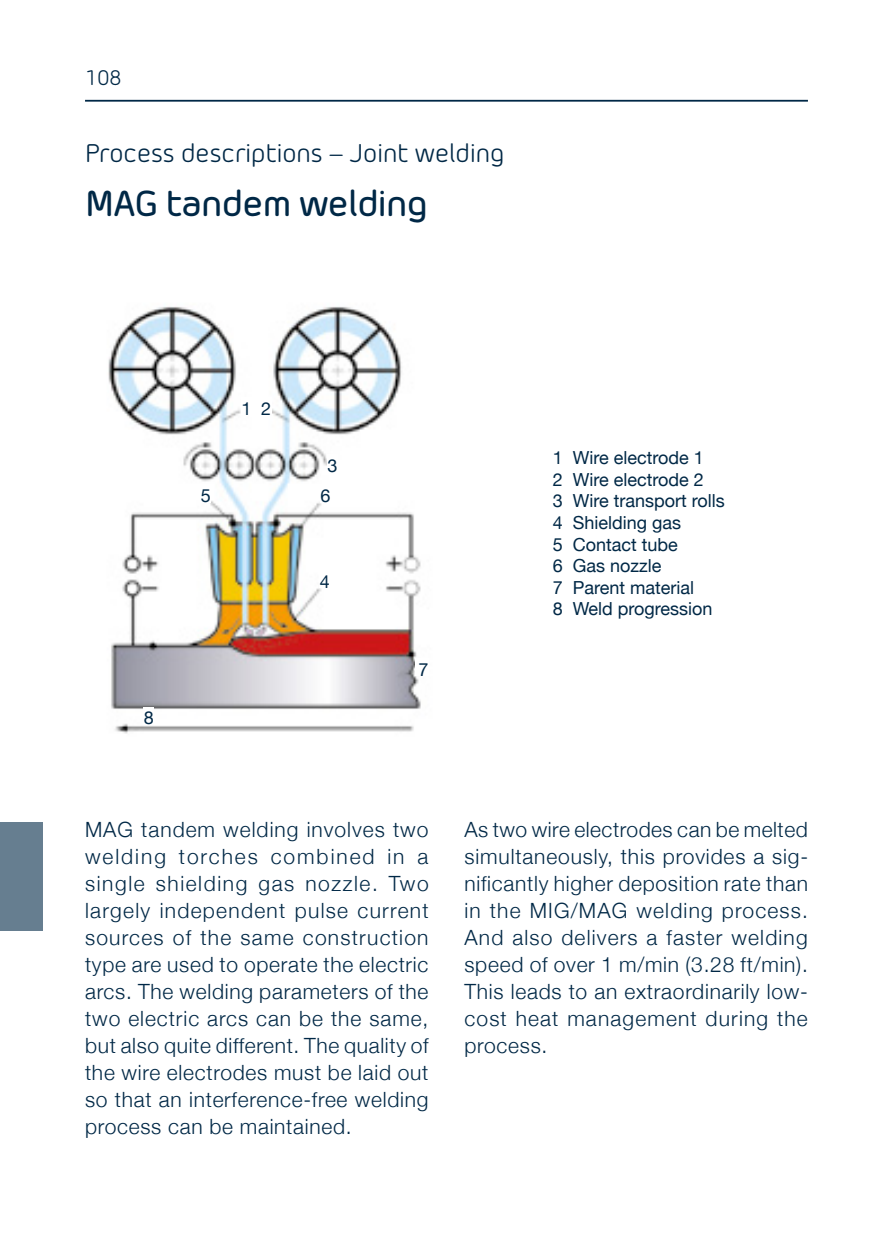
<style>
.page{position:relative;width:893px;height:1259px;background:#fff}
.page>*{position:absolute;margin:0;border:0;box-sizing:border-box;transform-origin:0 0}
.t1{font:500 36px "Morebi Rounded";letter-spacing:-.02em;color:#002846}
.t2{font:25.5px "Morebi Rounded";color:#002846}
.t3{font:300 21px/27px "Helvetica Neue";letter-spacing:.035em;color:#002846;text-align:justify}
.t4{font:21px "Morebi Rounded";color:#002846}
.t5{font:18px/21.6px "Helvetica Neue";color:#002846}
</style>
<div class="page">
<hr style="left:85px;top:100px;width:723px;height:2px;background:#002846">
<div style="left:0;top:822px;width:43px;height:108px;background:#667e90"></div>
<img style="left:108px;top:306px;width:313px;height:428px">
<div style="left:261px;top:398px;width:10px;height:17px;background:#fff"></div>
<div style="left:242px;top:398px;width:10px;height:17px;background:#fff"></div>
<div style="left:327px;top:455px;width:10px;height:17px;background:#fff"></div>
<div style="left:201px;top:485px;width:10px;height:17px;background:#fff"></div>
<div style="left:321px;top:485px;width:10px;height:17px;background:#fff"></div>
<div style="left:320px;top:570px;width:10px;height:17px;background:#fff"></div>
<div style="left:144px;top:707px;width:10px;height:17px;background:#fff"></div>
<div style="left:416px;top:659px;width:10px;height:17px;background:#fff"></div>
<p class="t4" style="left:85px;top:63px;width:38px">108</p>
<p class="t2" style="left:85px;top:136px;width:421px">Process descriptions – Joint welding</p>
<h1 class="t1" style="left:85px;top:177px;width:344px">MAG tandem welding</h1>
<p class="t5" style="left:242px;top:399px;width:31px">1 2</p>
<p class="t5" style="left:327px;top:456px;width:12px">3</p>
<p class="t5" style="left:201px;top:486px;width:12px">5</p>
<p class="t5" style="left:321px;top:486px;width:12px">6</p>
<p class="t5" style="left:320px;top:571px;width:12px">4</p>
<p class="t5" style="left:144px;top:708px;width:12px">8</p>
<p class="t5" style="left:418px;top:659px;width:12px">7</p>
<p class="t5" style="left:553px;top:448px;width:174px">1 Wire electrode 1<br>2 Wire electrode 2<br>3 Wire transport rolls<br>4 Shielding gas<br>5 Contact tube<br>6 Gas nozzle<br>7 Parent material<br>8 Weld progression</p>
<p class="t3" style="left:85px;top:814px;width:345px">MAG tandem welding involves two welding torches combined in a single shielding gas nozzle. Two largely independent pulse current sources of the same construction type are used to operate the electric arcs. The welding parameters of the two electric arcs can be the same, but also quite different. The quality of the wire electrodes must be laid out so that an interference-free welding process can be maintained.</p>
<p class="t3" style="left:464px;top:815px;width:345px">As two wire electrodes can be melted simultaneously, this provides a sig&shy;nificantly higher deposition rate than in the MIG/MAG welding process.<br>And also delivers a faster welding speed of over 1 m/min (3.28 ft/min).<br>This leads to an extraordinarily low&shy;cost heat management during the process.</p>
</div>
